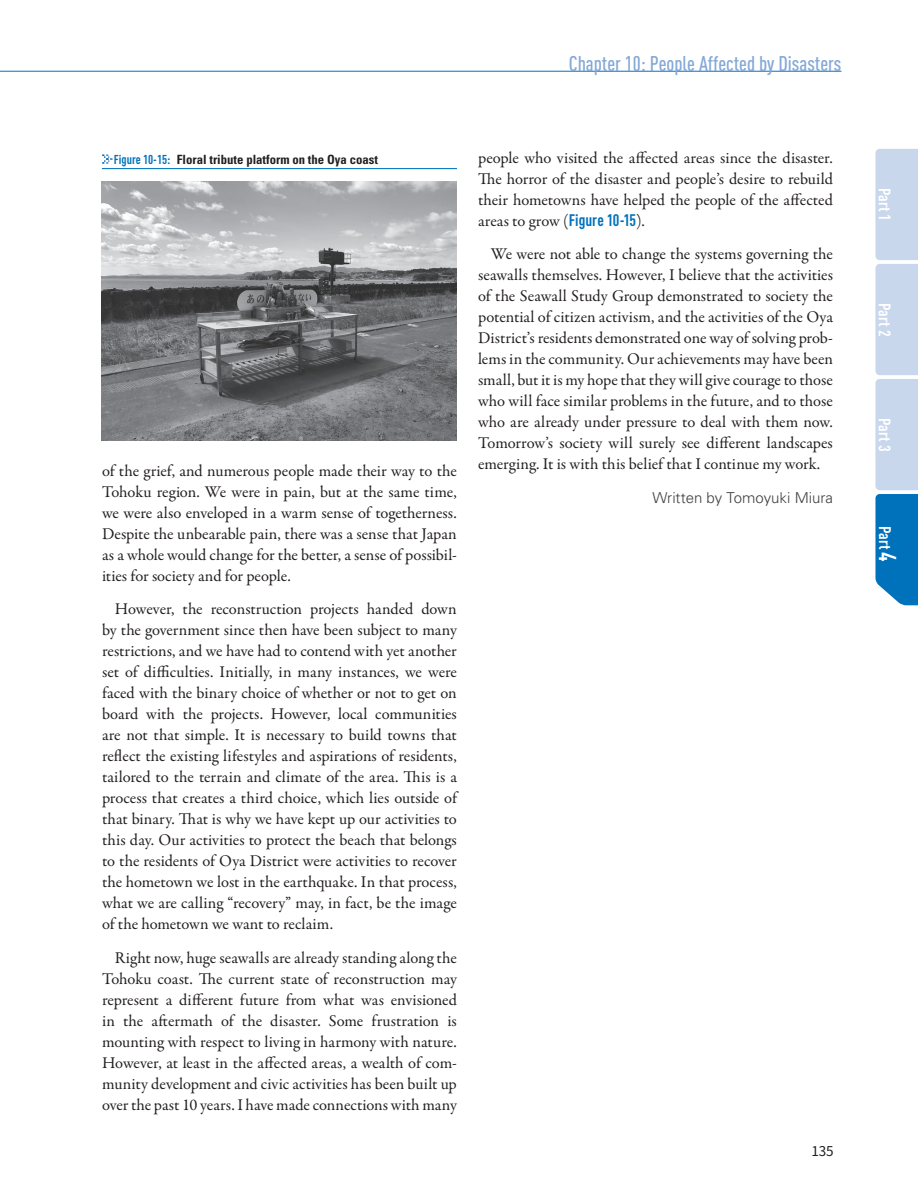
<style>
.page{position:relative;width:918px;height:1188px;background:#fff}
.page>*{position:absolute;margin:0;border:0;box-sizing:border-box;transform-origin:0 0}
.t1{font:500 condensed 21px "DIN Pro";color:#83a8d8}
.t2{font:16.5px/21px "Garamond Premr Pro";color:#231f20;text-align:justify}
.t3{font:700 condensed 16.5px "DIN Pro";color:#fff}
.t4{font:300 15px "Univers LT Std";color:#3e3e3f}
.t5{font:13.5px "Noto Sans CJ Kjp";color:#231f20}
.t6{font:700 condensed 12.75px "Univers LT Std";color:#231f20}
.s1{font-family:"DIN Pro";color:#0072bc}
.s2{font-family:"DIN Pro";font-weight:700;font-stretch:condensed;color:#0072bc}
.s3{font-size:24px}
</style>
<div class="page">
<hr style="left:0;top:71px;width:841px;height:1px;background:#0072bc">
<svg style="left:875px;top:149px;width:43px;height:456px;background:#9ec2e2"></svg>
<hr style="left:102px;top:168px;width:355px;height:1px;background:#0072bc">
<svg style="left:102px;top:154px;width:10px;height:10px"></svg>
<img style="left:102px;top:181px;width:355px;height:260px">
<p class="t1" style="left:569px;top:51px;width:274px">Chapter 10: People Affected by Disasters</p>
<p class="t6" style="left:114px;top:151px;width:266px"><span class="s1">Figure 10-15:</span> Floral tribute platform on the Oya coast</p>
<p class="t2" style="left:102px;top:460px;width:356px">of the grief, and numerous people made their way to the Tohoku region. We were in pain, but at the same time, we were also enveloped in a warm sense of togetherness.<br>Despite the unbearable pain, there was a sense that Japan as a whole would change for the better, a sense of possibil&shy;ities for society and for people.</p>
<p class="t2" style="left:102px;top:599px;width:356px;text-indent:13px">However, the reconstruction projects handed down by the government since then have been subject to many restrictions, and we have had to contend with yet another set of difficulties. Initially, in many instances, we were faced with the binary choice of whether or not to get on board with the projects. However, local communities are not that simple. It is necessary to build towns that reflect the existing lifestyles and aspirations of residents, tailored to the terrain and climate of the area. This is a process that creates a third choice, which lies outside of that binary. That is why we have kept up our activities to this day. Our activities to protect the beach that belongs to the residents of Oya District were activities to recover the hometown we lost in the earthquake. In that process, what we are calling “recovery” may, in fact, be the image of the hometown we want to reclaim.</p>
<p class="t2" style="left:102px;top:948px;width:356px;text-indent:13px">Right now, huge seawalls are already standing along the Tohoku coast. The current state of reconstruction may represent a different future from what was envisioned in the aftermath of the disaster. Some frustration is mounting with respect to living in harmony with nature.<br>However, at least in the affected areas, a wealth of com&shy;munity development and civic activities has been built up over the past 10 years. I have made connections with many</p>
<p class="t2" style="left:478px;top:147px;width:356px">people who visited the affected areas since the disaster.<br>The horror of the disaster and people’s desire to rebuild their hometowns have helped the people of the affected areas to grow (<span class="s2">Figure 10-15</span>).</p>
<p class="t2" style="left:478px;top:244px;width:356px;text-indent:13px">We were not able to change the systems governing the seawalls themselves. However, I believe that the activities of the Seawall Study Group demonstrated to society the potential of citizen activism, and the activities of the Oya District’s residents demonstrated one way of solving prob&shy;lems in the community. Our achievements may have been small, but it is my hope that they will give courage to those who will face similar problems in the future, and to those who are already under pressure to deal with them now.<br>Tomorrow’s society will surely see different landscapes emerging. It is with this belief that I continue my work.</p>
<p class="t4" style="left:652px;top:489px;width:182px">Written by Tomoyuki Miura</p>
<p class="t5" style="left:811px;top:1143px;width:24px">135</p>
<p class="t3" style="left:895px;top:188px;width:35px;rotate:90deg">Part 1</p>
<p class="t3" style="left:895px;top:303px;width:35px;rotate:90deg">Part 2</p>
<p class="t3" style="left:895px;top:418px;width:35px;rotate:90deg">Part 3</p>
<p class="t3" style="left:895px;top:526px;width:38px;rotate:90deg">Part <span class="s3">4</span></p>
</div>
